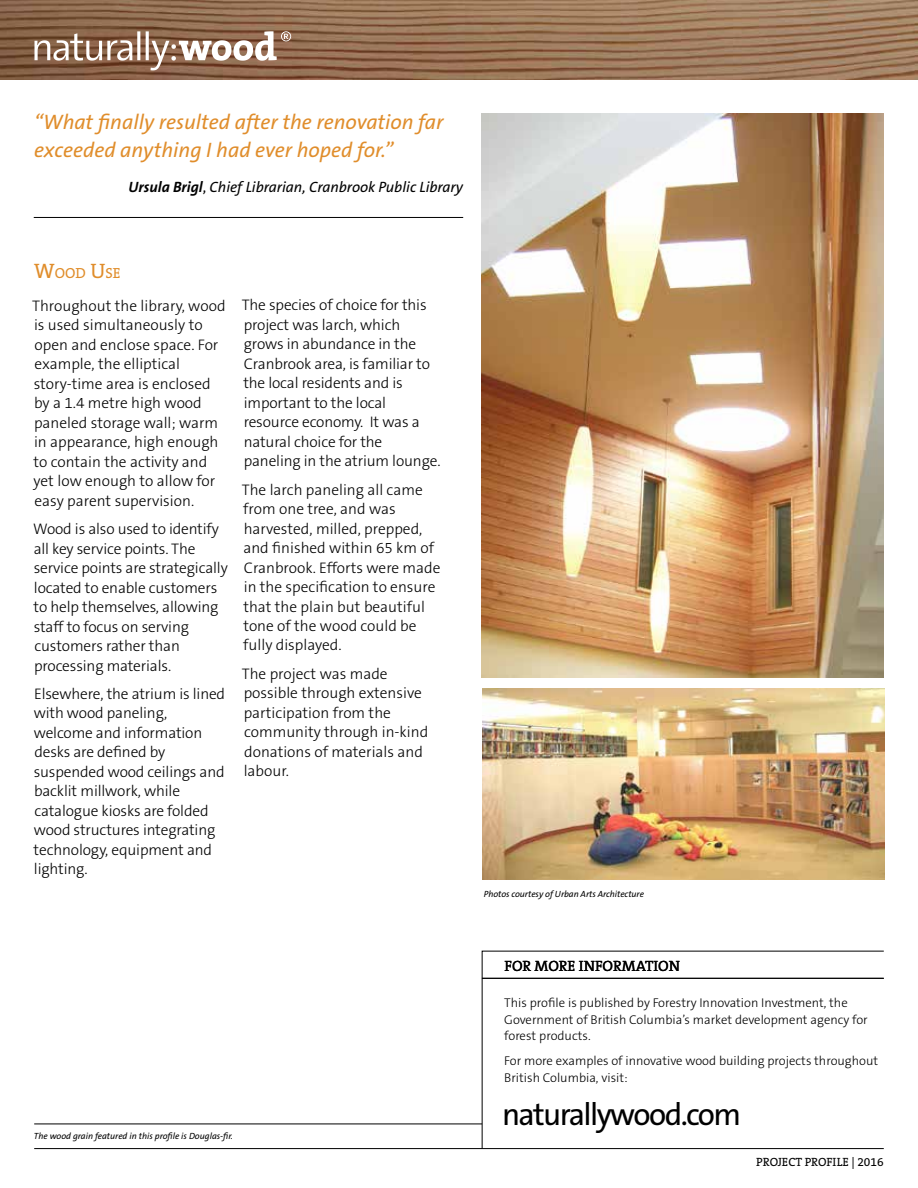
<style>
.page{position:relative;width:918px;height:1188px;background:#fff}
.page>*{position:absolute;margin:0;border:0;box-sizing:border-box;transform-origin:0 0}
.t1{font:31.5px "The Sans B5 Plain";letter-spacing:-.05em;color:#000}
.t2{font:italic 21px/28.5px "The Sans B5 Plain";color:#e08d2b}
.t3{font:300 15.3px/19.5px "The Sans B3";letter-spacing:-.01em;color:#000}
.t4{font:italic 15px "The Sans B5 Plain";color:#000}
.t5{font:15px "The Serif B5 Plain";letter-spacing:-.005em;color:#000}
.t6{font:14.7px "The Serif B5 Plain";color:#e08d2b}
.t7{font:300 12.75px/16.5px "The Sans B3";color:#000}
.t8{font:12px "The Serif B5 Plain";color:#000}
.t9{font:italic 9px "The Sans B5 Plain";letter-spacing:-.005em;color:#000}
.s1{font-family:"The Sans B7";font-weight:700}
.s2{font-style:normal}
.s3{font-size:21px}
</style>
<div class="page">
<hr style="left:34px;top:217px;width:429px;height:1px;background:#000">
<svg style="left:482px;top:951px;width:402px;height:197px"></svg>
<hr style="left:482px;top:978px;width:402px;height:1px;background:#000">
<hr style="left:34px;top:1148px;width:850px;height:1px;background:#000">
<hr style="left:34px;top:1124px;width:448px;height:1px;background:#000">
<img style="left:0;top:0;width:918px;height:79px">
<svg style="left:34px;top:31px;width:257px;height:39px"></svg>
<img style="left:482px;top:113px;width:402px;height:565px">
<img style="left:483px;top:689px;width:402px;height:191px">
<h2 class="t2" style="left:34px;top:108px;width:411px">“What finally resulted after the renovation far exceeded anything I had ever hoped for.”</h2>
<p class="t4" style="left:128px;top:179px;width:336px"><span class="s1">Ursula Brigl</span><span class="s2">,</span> Chief Librarian, Cranbrook Public Library</p>
<p class="t6" style="left:34px;top:266px;width:88px"><span class="s3">W</span>OOD <span class="s3">U</span>SE</p>
<p class="t3" style="left:32px;top:297px;width:195px">Throughout the library, wood is used simultaneously to open and enclose space. For example, the elliptical story-time area is enclosed by a 1.4 metre high wood paneled storage wall; warm in appearance, high enough to contain the activity and yet low enough to allow for easy parent supervision.</p>
<p class="t3" style="left:33px;top:520px;width:196px">Wood is also used to identify all key service points. The service points are strategically located to enable customers to help themselves, allowing staff to focus on serving customers rather than processing materials.</p>
<p class="t3" style="left:34px;top:684px;width:193px">Elsewhere, the atrium is lined with wood paneling, welcome and information desks are defined by suspended wood ceilings and backlit millwork, while catalogue kiosks are folded wood structures integrating technology, equipment and lighting.</p>
<p class="t3" style="left:242px;top:296px;width:200px">The species of choice for this project was larch, which grows in abundance in the<br>Cranbrook area, is familiar to the local residents and is important to the local resource economy. It was a natural choice for the paneling in the atrium lounge.</p>
<p class="t3" style="left:242px;top:480px;width:200px">The larch paneling all came from one tree, and was harvested, milled, prepped, and finished within 65 km of<br>Cranbrook. Efforts were made in the specification to ensure that the plain but beautiful tone of the wood could be fully displayed.</p>
<p class="t3" style="left:242px;top:664px;width:188px">The project was made possible through extensive participation from the community through in-kind donations of materials and labour.</p>
<p class="t9" style="left:34px;top:1131px;width:201px">The wood grain featured in this profile is Douglas-fir.</p>
<p class="t9" style="left:484px;top:890px;width:162px">Photos courtesy of Urban Arts Architecture</p>
<p class="t5" style="left:505px;top:958px;width:177px">FOR MORE INFORMATION</p>
<p class="t7" style="left:504px;top:995px;width:365px">This profile is published by Forestry Innovation Investment, the<br>Government of British Columbia’s market development agency for forest products.</p>
<p class="t7" style="left:504px;top:1053px;width:375px">For more examples of innovative wood building projects throughout<br>British Columbia, visit:</p>
<h1 class="t1" style="left:502px;top:1098px;width:241px">naturallywood.com</h1>
<p class="t8" style="left:756px;top:1155px;width:129px">PROJECT PROFILE | 2016</p>
</div>
